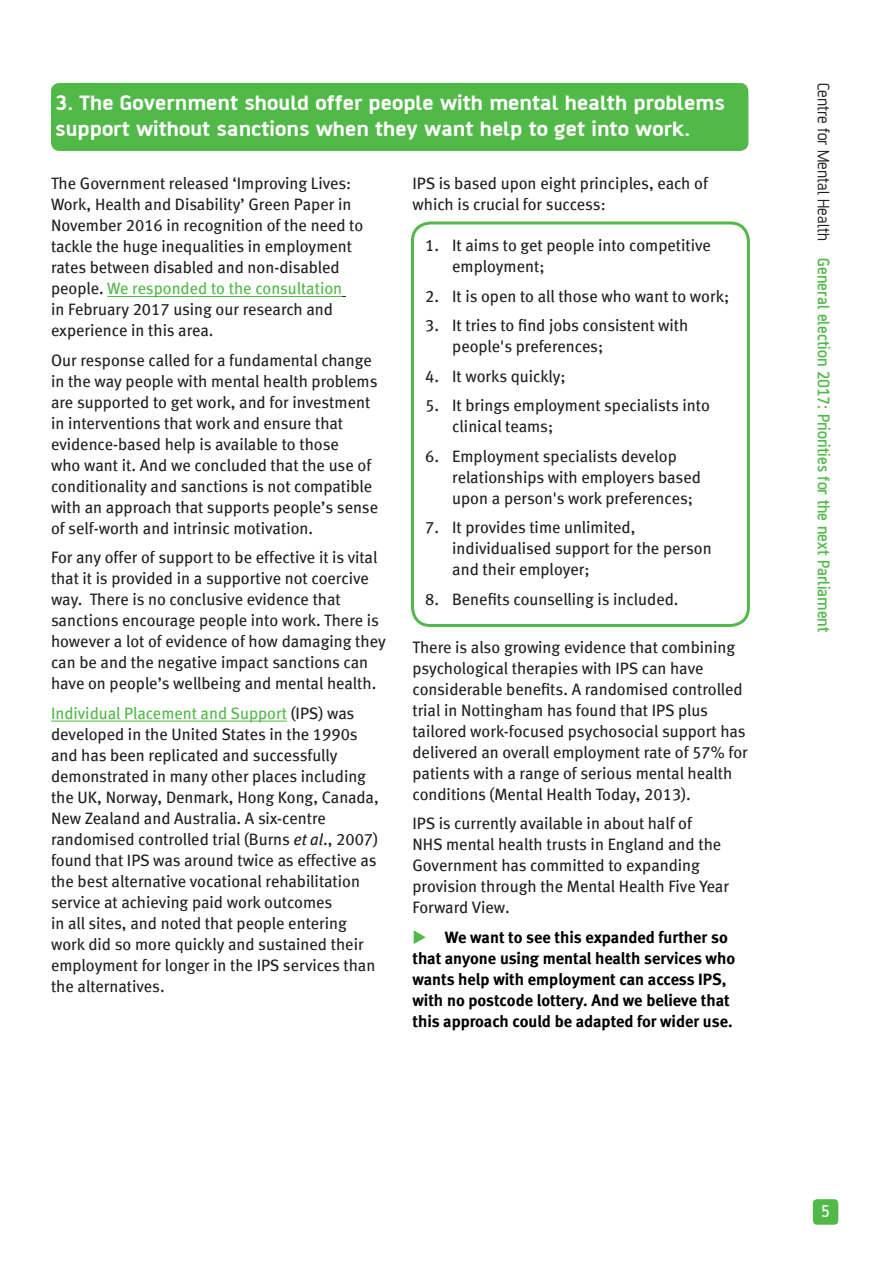
<style>
.page{position:relative;width:893px;height:1263px;background:#fff}
.page>*{position:absolute;margin:0;border:0;box-sizing:border-box;transform-origin:0 0}
.a{font:700 22.5px/25.5px "AF Battersea";color:#fff;scale:1.1 1}
.t1{font:500 18px "AF Battersea";color:#51b948}
.t2{font:500 18px "AF Battersea";color:#fff}
.indented_quotes{font:16.5px/21px "Meta Book LF";color:#231f20}
.indented_quotes-2{font:16.5px/21px "Meta Bold LF";color:#000}
.s1{color:#51b948}
.s2{font-style:italic}
.s3{font-weight:400;color:#231f20}
</style>
<div class="page">
<div style="left:813px;top:1199px;width:25px;height:26px;background:#51b948;border-radius:4px"></div>
<hr style="left:107px;top:296px;width:235px;height:1px;background:#51b948">
<hr style="left:51px;top:721px;width:236px;height:1px;background:#51b948">
<div style="left:51px;top:83px;width:697px;height:68px;background:#51b948;border-radius:9px"></div>
<div style="left:411px;top:221px;width:339px;height:406px;border:3px solid #51b948;border-radius:18px"></div>
<p class="a" style="left:55px;top:90px;width:610px">3. The Government should offer people with mental health problems support without sanctions when they want help to get into work.</p>
<p class="indented_quotes" style="left:51px;top:173px;width:314px">The Government released ‘Improving Lives:<br>Work, Health and Disability’ Green Paper in November 2016 in recognition of the need to tackle the huge inequalities in employment rates between disabled and non-disabled people. <span class="s1">We responded to the consultation<br></span>in February 2017 using our research and experience in this area.</p>
<p class="indented_quotes" style="left:51px;top:349px;width:329px">Our response called for a fundamental change in the way people with mental health problems are supported to get work, and for investment in interventions that work and ensure that evidence-based help is available to those<br>who want it. And we concluded that the use of conditionality and sanctions is not compatible with an approach that supports people’s sense of self-worth and intrinsic motivation.</p>
<p class="indented_quotes" style="left:51px;top:547px;width:336px">For any offer of support to be effective it is vital that it is provided in a supportive not coercive way. There is no conclusive evidence that sanctions encourage people into work. There is however a lot of evidence of how damaging they can be and the negative impact sanctions can have on people’s wellbeing and mental health.</p>
<p class="indented_quotes" style="left:51px;top:702px;width:329px"><span class="s1">Individual Placement and Support</span> (IPS) was developed in the United States in the 1990s and has been replicated and successfully demonstrated in many other places including the UK, Norway, Denmark, Hong Kong, Canada, New Zealand and Australia. A six-centre randomised controlled trial (Burns <span class="s2">et al</span>., 2007) found that IPS was around twice as effective as the best alternative vocational rehabilitation service at achieving paid work outcomes<br>in all sites, and noted that people entering work did so more quickly and sustained their employment for longer in the IPS services than the alternatives.</p>
<p class="indented_quotes" style="left:412px;top:173px;width:297px">IPS is based upon eight principles, each of which is crucial for success:</p>
<p class="indented_quotes" style="left:452px;top:235px;width:260px;text-indent:-27px">1. It aims to get people into competitive employment;</p>
<p class="indented_quotes" style="left:425px;top:285px;width:306px">2. It is open to all those who want to work;</p>
<p class="indented_quotes" style="left:452px;top:315px;width:238px;text-indent:-27px">3. It tries to find jobs consistent with people's preferences;</p>
<p class="indented_quotes" style="left:425px;top:365px;width:142px">4. It works quickly;</p>
<p class="indented_quotes" style="left:452px;top:395px;width:259px;text-indent:-27px">5. It brings employment specialists into clinical teams;</p>
<p class="indented_quotes" style="left:452px;top:445px;width:250px;text-indent:-27px">6. Employment specialists develop relationships with employers based upon a person's work preferences;</p>
<p class="indented_quotes" style="left:452px;top:517px;width:261px;text-indent:-27px">7. It provides time unlimited, individualised support for the person and their employer;</p>
<p class="indented_quotes" style="left:425px;top:588px;width:255px">8. Benefits counselling is included.</p>
<p class="indented_quotes" style="left:412px;top:636px;width:337px">There is also growing evidence that combining psychological therapies with IPS can have considerable benefits. A randomised controlled trial in Nottingham has found that IPS plus tailored work-focused psychosocial support has delivered an overall employment rate of 57% for patients with a range of serious mental health conditions (Mental Health Today, 2013).</p>
<p class="indented_quotes" style="left:412px;top:813px;width:318px">IPS is currently available in about half of<br>NHS mental health trusts in England and the Government has committed to expanding provision through the Mental Health Five Year Forward View.</p>
<p class="indented_quotes-2" style="left:412px;top:926px;width:324px"><span class="s1">◆</span> We want to see this expanded further so that anyone using mental health services who wants help with employment can access IPS, with no postcode lottery. And we believe that this approach could be adapted for wider use.</p>
<p class="t1" style="left:833px;top:83px;width:551px;rotate:90deg"><span class="s3">Centre for Mental Health</span> General election 2017: Priorities for the next Parliament</p>
<p class="t2" style="left:821px;top:1202px;width:10px">5</p>
</div>
